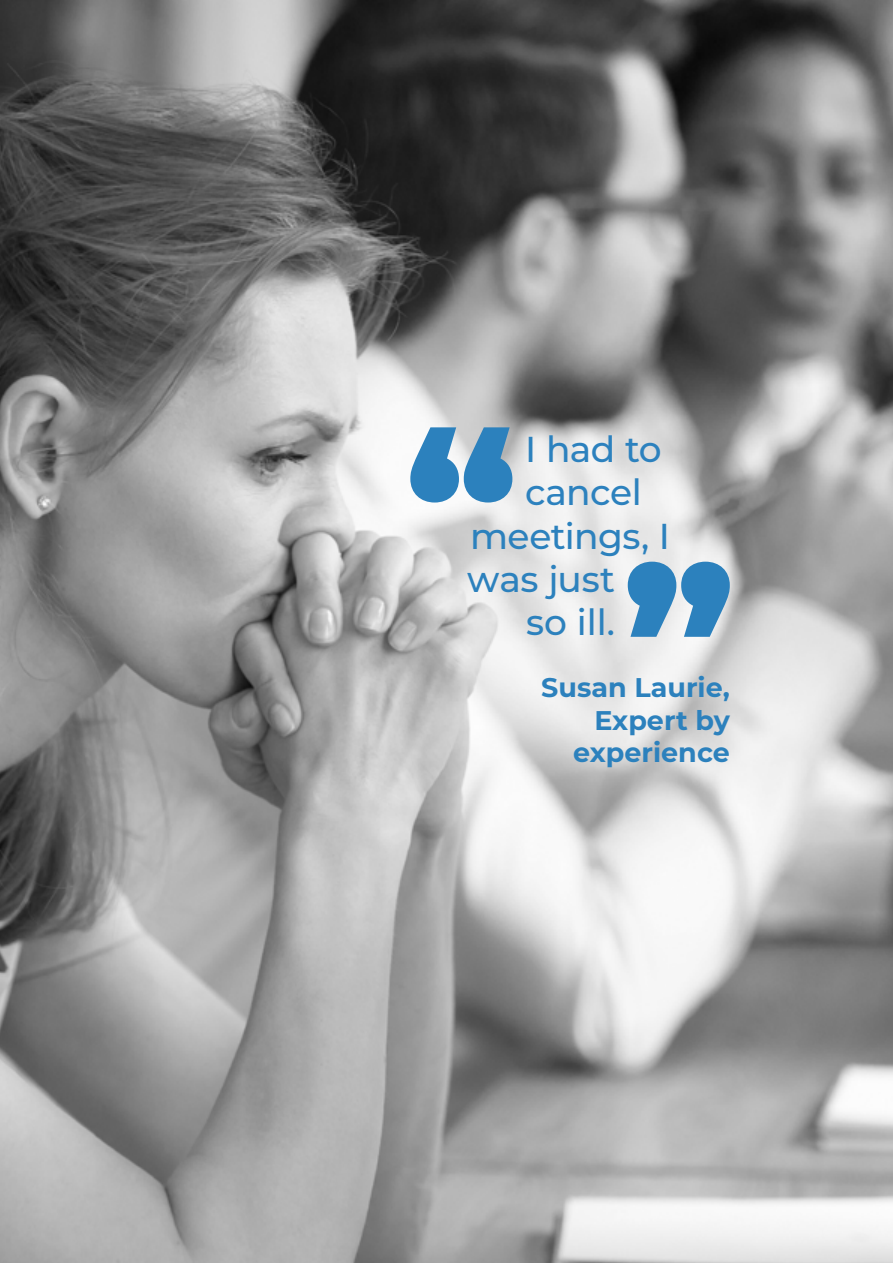
<style>
.page{position:relative;width:893px;height:1263px;background:#fff}
.page>*{position:absolute;margin:0;border:0;box-sizing:border-box;transform-origin:0 0}
.t1{font:500 36px "Montserrat";letter-spacing:-.005em;color:#2c81bd}
.t2{font:500 36px "Montserrat";letter-spacing:-.015em;color:#2c81be}
.t3{font:700 27px/32.4px "Montserrat";color:#2c81bd;text-align:right}
.s1{color:#2c81bd}
</style>
<div class="page">
<img style="left:0;top:0;width:893px;height:1263px">
<svg style="left:628px;top:562px;width:102px;height:75px;background:#649fca"></svg>
<svg style="left:410px;top:427px;width:102px;height:75px"></svg>
<h1 class="t2" style="left:525px;top:424px;width:138px"><span class="s1">I</span> had to</h1>
<h1 class="t2" style="left:525px;top:467px;width:118px">canc<span class="s1">el</span></h1>
<h1 class="t1" style="left:470px;top:511px;width:202px">meetings, I</h1>
<h1 class="t1" style="left:467px;top:554px;width:149px">was just</h1>
<h1 class="t1" style="left:526px;top:597px;width:90px">so ill.</h1>
<p class="t3" style="left:541px;top:670px;width:190px">Susan Laurie,<br>Expert by experience</p>
</div>
